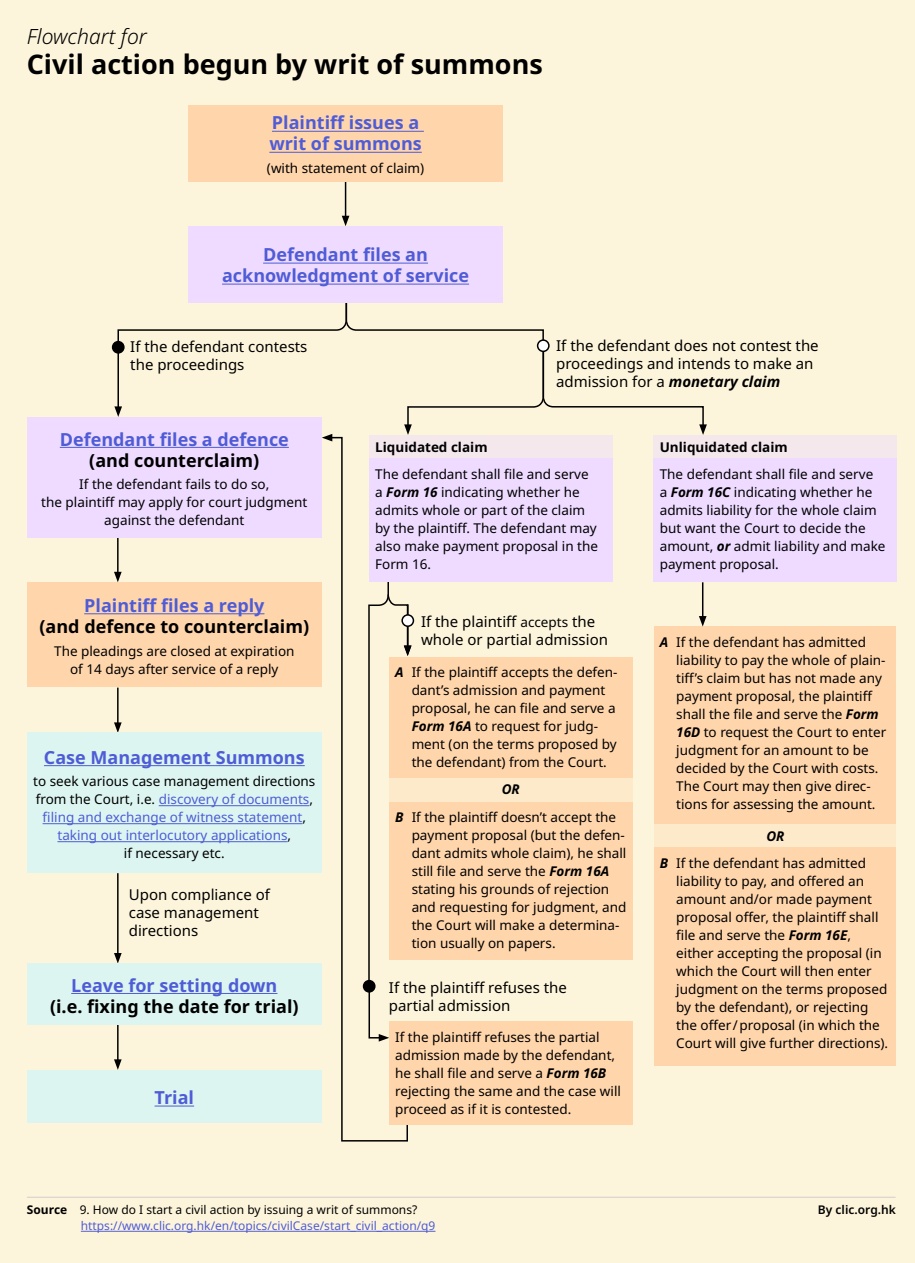
<style>
.page{position:relative;width:915px;height:1263px;background:#fdf5db}
.page>*{position:absolute;margin:0;border:0;box-sizing:border-box;transform-origin:0 0}
.t1{font:700 27px "Noto Sans";color:#000}
.t2{font:italic 300 21px "Noto Sans";color:#000}
.t3{font:700 18px/21px "Noto Sans";color:#4f5cd6}
.t4{font:700 18px "Noto Sans";color:#000}
.t5{font:15px/18px "Noto Sans";color:#000}
.t6{font:13.5px/18px "Noto Sans";color:#000}
.t7{font:13.5px/18px "Noto Sans";color:#4f5cd6;text-align:center}
.t8{font:700 13.5px "Noto Sans";color:#000}
.t9{font:italic 700 13.5px "Noto Sans";color:#000}
.t10{font:12px/16.5px "Noto Sans";color:#4f5cd6}
.t11{font:600 12px "Noto Sans";color:#000}
.s1{font-weight:700;font-style:italic}
.s2{color:#000}
.s3{font-size:13.5px}
.s4{font-weight:700;color:#000}
</style>
<div class="page">
<hr style="left:345px;top:182px;width:1px;height:36px;background:#000">
<svg style="left:342px;top:216px;width:7px;height:10px"></svg>
<hr style="left:117px;top:1024px;width:2px;height:38px;background:#000">
<svg style="left:114px;top:1059px;width:8px;height:11px"></svg>
<hr style="left:117px;top:688px;width:2px;height:37px;background:#000">
<svg style="left:114px;top:722px;width:8px;height:11px"></svg>
<hr style="left:117px;top:537px;width:2px;height:37px;background:#000">
<svg style="left:114px;top:572px;width:8px;height:10px"></svg>
<hr style="left:117px;top:873px;width:2px;height:82px;background:#000">
<svg style="left:114px;top:953px;width:8px;height:10px"></svg>
<hr style="left:81px;top:1231px;width:354px;height:1px;background:#4f5cd6">
<hr style="left:27px;top:1197px;width:869px;height:1px;background:#d8cbcb">
<div style="left:112px;top:341px;width:13px;height:13px;border:2px solid #000;border-radius:50%"></div>
<svg style="left:331px;top:441px;width:77px;height:701px"></svg>
<svg style="left:114px;top:303px;width:593px;height:138px"></svg>
<div style="left:538px;top:340px;width:11px;height:11px;background:#fff;border-radius:50%"></div>
<div style="left:537px;top:339px;width:13px;height:13px;border:2px solid #000;border-radius:50%"></div>
<svg style="left:368px;top:569px;width:44px;height:472px"></svg>
<div style="left:402px;top:615px;width:11px;height:11px;background:#fff;border-radius:50%"></div>
<div style="left:401px;top:614px;width:13px;height:13px;border:2px solid #000;border-radius:50%"></div>
<div style="left:188px;top:105px;width:315px;height:76px;background:#ffd5ab"></div>
<hr style="left:272px;top:131px;width:152px;height:1px;background:#4f5cd6">
<hr style="left:269px;top:152px;width:153px;height:1px;background:#4f5cd6">
<div style="left:188px;top:226px;width:315px;height:77px;background:#eedbff"></div>
<hr style="left:263px;top:263px;width:165px;height:1px;background:#4f5cd6">
<hr style="left:222px;top:284px;width:247px;height:1px;background:#4f5cd6">
<div style="left:27px;top:417px;width:295px;height:120px;background:#eedbff"></div>
<hr style="left:60px;top:447px;width:229px;height:1px;background:#4f5cd6">
<div style="left:27px;top:582px;width:295px;height:105px;background:#ffd5ab"></div>
<hr style="left:84px;top:613px;width:180px;height:1px;background:#4f5cd6">
<div style="left:389px;top:777px;width:243px;height:25px;background:#fdeacb"></div>
<div style="left:369px;top:435px;width:243px;height:24px;background:#f5e8ec"></div>
<div style="left:654px;top:435px;width:243px;height:24px;background:#f5e8ec"></div>
<div style="left:654px;top:823px;width:242px;height:24px;background:#fdeacb"></div>
<div style="left:27px;top:733px;width:295px;height:140px;background:#dcf5f1"></div>
<hr style="left:44px;top:765px;width:261px;height:1px;background:#4f5cd6">
<hr style="left:159px;top:805px;width:150px;height:1px;background:#4f5cd6">
<hr style="left:43px;top:823px;width:259px;height:1px;background:#4f5cd6">
<hr style="left:57px;top:841px;width:231px;height:1px;background:#4f5cd6">
<div style="left:27px;top:963px;width:295px;height:61px;background:#dcf5f1"></div>
<hr style="left:71px;top:993px;width:206px;height:1px;background:#4f5cd6">
<div style="left:27px;top:1070px;width:295px;height:52px;background:#dcf5f1"></div>
<hr style="left:155px;top:1105px;width:39px;height:1px;background:#4f5cd6">
<div style="left:369px;top:458px;width:243px;height:124px;background:#eedbff"></div>
<div style="left:389px;top:1021px;width:243px;height:104px;background:#ffd5ab"></div>
<div style="left:654px;top:626px;width:242px;height:198px;background:#ffd5ab"></div>
<div style="left:654px;top:847px;width:242px;height:218px;background:#ffd5ab"></div>
<div style="left:654px;top:458px;width:243px;height:124px;background:#eedbff"></div>
<div style="left:389px;top:657px;width:243px;height:120px;background:#ffd5ab"></div>
<div style="left:389px;top:802px;width:243px;height:157px;background:#ffd5ab"></div>
<hr style="left:702px;top:582px;width:1px;height:36px;background:#000">
<svg style="left:699px;top:616px;width:8px;height:10px"></svg>
<h2 class="t2" style="left:27px;top:22px;width:122px">Flowchart for</h2>
<h1 class="t1" style="left:27px;top:45px;width:518px">Civil action begun by writ of summons</h1>
<h3 class="t3" style="left:269px;top:113px;width:154px">Plaintiff issues a writ of summons</h3>
<p class="t6" style="left:267px;top:159px;width:159px">(with statement of claim)</p>
<h3 class="t3" style="left:222px;top:245px;width:249px;text-align:center">Defendant files an acknowledgment of service</h3>
<p class="t5" style="left:130px;top:338px;width:179px">If the defendant contests the proceedings</p>
<p class="t5" style="left:556px;top:337px;width:264px">If the defendant does not contest the proceedings and intends to make an admission for a <span class="s1">monetary claim</span></p>
<h3 class="t3" style="left:60px;top:429px;width:231px">Defendant files a defence</h3>
<h3 class="t4" style="left:89px;top:447px;width:172px">(and counterclaim)</h3>
<p class="t6" style="left:41px;top:475px;width:268px;text-align:center">If the defendant fails to do so,<br>the plaintiff may apply for court judgment against the defendant</p>
<h3 class="t3" style="left:84px;top:595px;width:182px">Plaintiff files a reply</h3>
<h3 class="t4" style="left:39px;top:614px;width:271px">(and defence to counterclaim)</h3>
<p class="t6" style="left:54px;top:642px;width:242px;text-align:center">The pleadings are closed at expiration of 14 days after service of a reply</p>
<h3 class="t3" style="left:44px;top:747px;width:262px">Case Management Summons</h3>
<p class="t7" style="left:33px;top:773px;width:284px"><span class="s2">to seek various case management directions from the Court, i.e.</span> discovery of documents<span class="s2">, </span>filing and exchange of witness statement<span class="s2">, </span>taking out interlocutory applications<span class="s2">,<br>if necessary etc.</span></p>
<p class="t5" style="left:129px;top:886px;width:143px">Upon compliance of case management directions</p>
<h3 class="t3" style="left:71px;top:975px;width:208px">Leave for setting down</h3>
<h3 class="t4" style="left:50px;top:993px;width:250px">(i.e. fixing the date for trial)</h3>
<h3 class="t3" style="left:155px;top:1087px;width:41px">Trial</h3>
<p class="t8" style="left:375px;top:437px;width:114px">Liquidated claim</p>
<p class="t8" style="left:660px;top:437px;width:130px">Unliquidated claim</p>
<p class="t6" style="left:375px;top:465px;width:224px">The defendant shall file and serve a <span class="s1">Form 16</span> indicating whether he admits whole or part of the claim by the plaintiff. The defendant may also make payment proposal in the<br>Form 16.</p>
<p class="t5" style="left:421px;top:613px;width:188px">If the plaintiff <span class="s3">accepts</span> the whole or partial admission</p>
<p class="t6" style="left:412px;top:664px;width:207px;text-indent:-16px"><span class="s1">A</span> If the plaintiff accepts the defen&shy;dant’s admission and payment proposal, he can file and serve a<br><span class="s1">Form 16A</span> to request for judg&shy;ment (on the terms proposed by the defendant) from the Court.</p>
<p class="t9" style="left:502px;top:780px;width:20px">OR</p>
<p class="t6" style="left:412px;top:809px;width:216px;text-indent:-16px"><span class="s1">B</span> If the plaintiff doesn’t accept the payment proposal (but the defen&shy;dant admits whole claim), he shall still file and serve the <span class="s1">Form 16A </span>stating his grounds of rejection and requesting for judgment, and the Court will make a determina&shy;tion usually on papers.</p>
<p class="t5" style="left:389px;top:979px;width:180px">If the plaintiff refuses the partial admission</p>
<p class="t6" style="left:395px;top:1028px;width:227px">If the plaintiff refuses the partial admission made by the defendant, he shall file and serve a <span class="s1">Form 16B </span>rejecting the same and the case will proceed as if it is contested.</p>
<p class="t6" style="left:660px;top:465px;width:227px">The defendant shall file and serve<br>a <span class="s1">Form 16C</span> indicating whether he admits liability for the whole claim but want the Court to decide the amount, <span class="s1">or</span> admit liability and make payment proposal.</p>
<p class="t6" style="left:676px;top:633px;width:212px;text-indent:-16px"><span class="s1">A</span> If the defendant has admitted liability to pay the whole of plain&shy;tiff’s claim but has not made any payment proposal, the plaintiff shall the file and serve the <span class="s1">Form<br>16D</span> to request the Court to enter judgment for an amount to be decided by the Court with costs.<br>The Court may then give direc&shy;tions for assessing the amount.</p>
<p class="t9" style="left:766px;top:827px;width:20px">OR</p>
<p class="t6" style="left:676px;top:854px;width:214px;text-indent:-16px"><span class="s1">B</span> If the defendant has admitted liability to pay, and offered an amount and/or made payment proposal offer, the plaintiff shall file and serve the <span class="s1">Form 16E</span>, either accepting the proposal (in which the Court will then enter judgment on the terms proposed by the defendant), or rejecting the offer /proposal (in which the<br>Court will give further directions).</p>
<p class="t10" style="left:81px;top:1201px;width:356px;text-indent:-54px"><span class="s4">Source</span> <span class="s2">9. How do I start a civil action by issuing a writ of summons? </span>https://www.clic.org.hk/en/topics/civilCase/start_civil_action/q9</p>
<p class="t11" style="left:818px;top:1201px;width:80px">By clic.org.hk</p>
</div>
